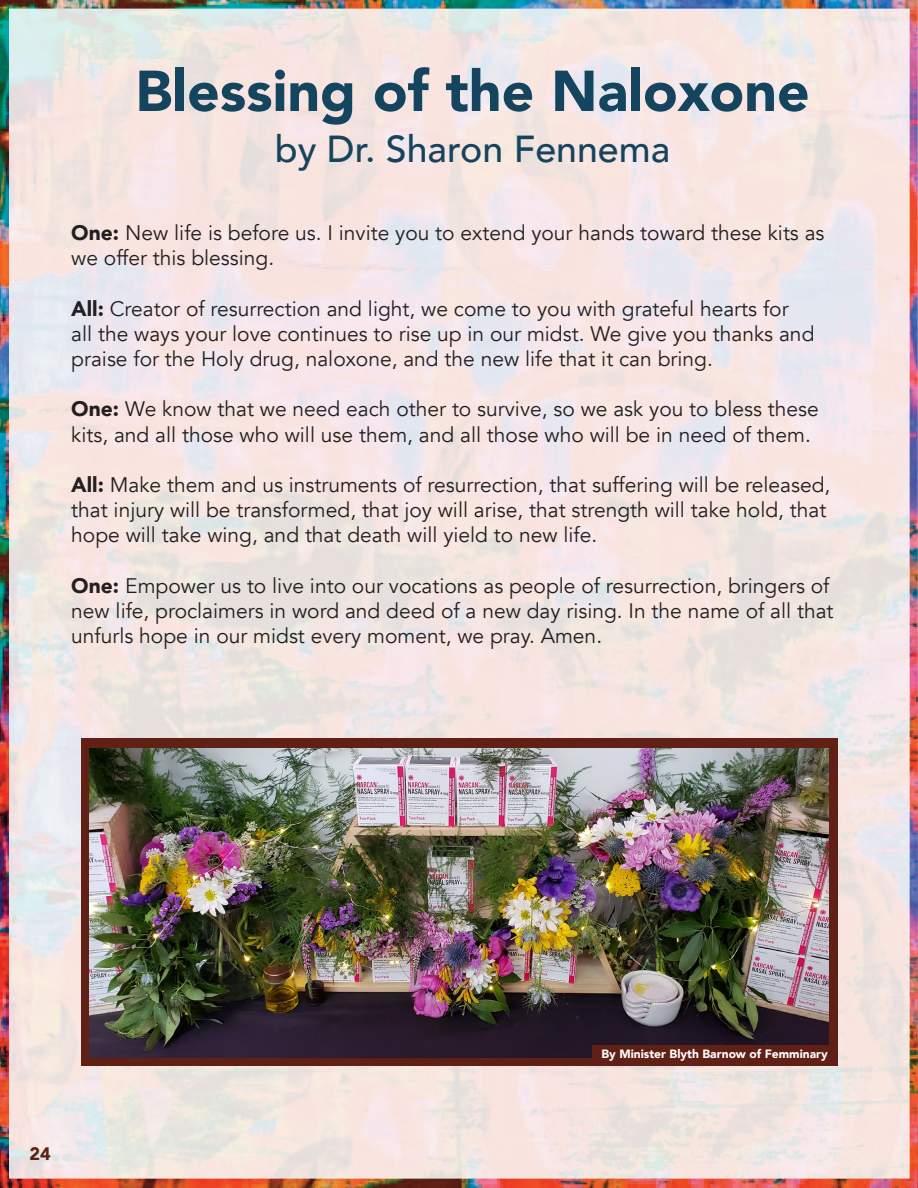
<style>
.page{position:relative;width:918px;height:1188px;background:#fff}
.page>*{position:absolute;margin:0;border:0;box-sizing:border-box;transform-origin:0 0}
.t1{font:900 57px "Avenir";color:#15445e}
.t2{font:500 37.5px "Avenir";color:#15445e}
.t3{font:21px/25.2px "Avenir";color:#231f20}
.t4{font:900 18px "Avenir";color:#602015}
.t5{font:900 12px "Avenir";color:#fff}
.s1{font-weight:900}
</style>
<div class="page">
<img style="left:0;top:0;width:918px;height:1188px">
<div style="left:81px;top:738px;width:756px;height:328px;background:#602015"></div>
<img style="left:89px;top:748px;width:740px;height:309px">
<div style="left:592px;top:1046px;width:245px;height:20px;background:#602015"></div>
<p class="t1" style="left:135px;top:42px;width:676px">Blessing of the Naloxone</p>
<p class="t2" style="left:275px;top:117px;width:397px">by Dr. Sharon Fennema</p>
<p class="t3" style="left:71px;top:221px;width:755px"><span class="s1">One:</span> New life is before us. I invite you to extend your hands toward these kits as we offer this blessing.</p>
<p class="t3" style="left:71px;top:296px;width:745px"><span class="s1">All:</span> Creator of resurrection and light, we come to you with grateful hearts for all the ways your love continues to rise up in our midst. We give you thanks and praise for the Holy drug, naloxone, and the new life that it can bring.</p>
<p class="t3" style="left:71px;top:397px;width:749px"><span class="s1">One:</span> We know that we need each other to survive, so we ask you to bless these kits, and all those who will use them, and all those who will be in need of them.</p>
<p class="t3" style="left:71px;top:473px;width:761px"><span class="s1">All:</span> Make them and us instruments of resurrection, that suffering will be released, that injury will be transformed, that joy will arise, that strength will take hold, that hope will take wing, and that death will yield to new life.</p>
<p class="t3" style="left:71px;top:573px;width:764px"><span class="s1">One:</span> Empower us to live into our vocations as people of resurrection, bringers of new life, proclaimers in word and deed of a new day rising. In the name of all that unfurls hope in our midst every moment, we pray. Amen.</p>
<p class="t4" style="left:30px;top:1138px;width:23px">24</p>
<p class="t5" style="left:601px;top:1043px;width:228px">By Minister Blyth Barnow of Femminary</p>
</div>
